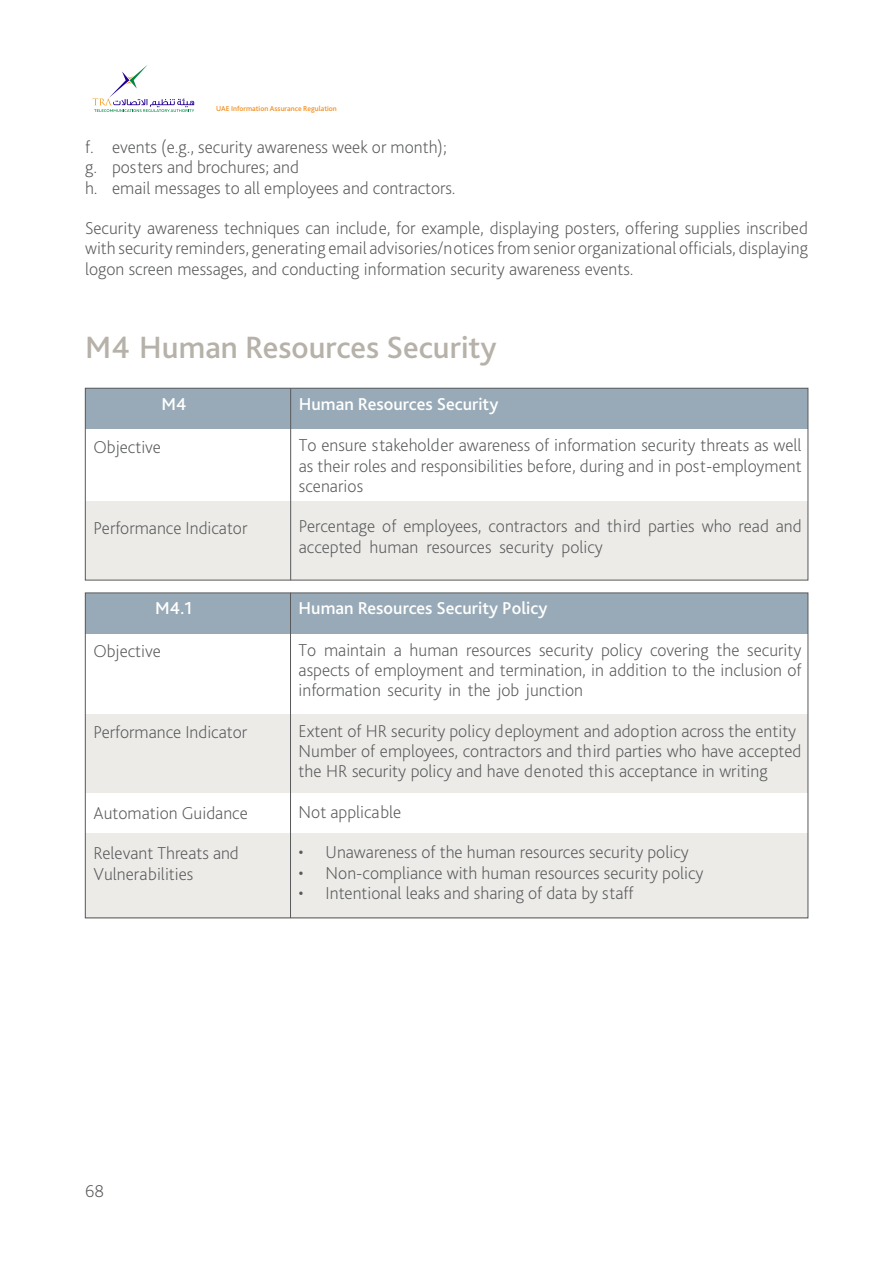
<style>
.page{position:relative;width:893px;height:1263px;background:#fff}
.page>*{position:absolute;margin:0;border:0;box-sizing:border-box;transform-origin:0 0}
.t1{font:500 32.25px "Bliss Pro";color:#b6b2a9}
.t2{font:200 18px/20.2px "Bliss Pro";color:#58595b}
.t3{font:500 18px "Bliss Pro";color:#fff}
.t4{font:500 7.5px "Bliss Pro";color:#f38e1e}
</style>
<div class="page">
<svg style="left:93px;top:65px;width:101px;height:47px"></svg>
<div style="left:85px;top:502px;width:723px;height:78px;background:#ecebe8"></div>
<div style="left:85px;top:388px;width:723px;height:41px;background:#98aab7"></div>
<hr style="left:290px;top:388px;width:1px;height:192px;background:#58595b">
<div style="left:85px;top:714px;width:723px;height:78px;background:#ecebe8"></div>
<div style="left:85px;top:833px;width:723px;height:85px;background:#ecebe8"></div>
<div style="left:85px;top:593px;width:723px;height:40px;background:#98aab7"></div>
<hr style="left:290px;top:593px;width:1px;height:325px;background:#58595b">
<div style="left:85px;top:388px;width:723px;height:192px;border:1px solid #58595b"></div>
<p class="t4" style="left:216px;top:104px;width:122px">UAE Information Assurance Regulation</p>
<p class="t2" style="left:85px;top:137px;width:372px">f. events (e.g., security awareness week or month); g. posters and brochures; and<br>h. email messages to all employees and contractors.</p>
<p class="t2" style="left:85px;top:218px;width:724px;text-align:justify">Security awareness techniques can include, for example, displaying posters, offering supplies inscribed with security reminders, generating email advisories/notices from senior organizational officials, displaying logon screen messages, and conducting information security awareness events.</p>
<h1 class="t1" style="left:85px;top:327px;width:413px">M4 Human Resources Security</h1>
<p class="t3" style="left:161px;top:392px;width:26px">M4</p>
<p class="t3" style="left:299px;top:392px;width:201px">Human Resources Security</p>
<p class="t2" style="left:94px;top:436px;width:69px">Objective</p>
<p class="t2" style="left:94px;top:517px;width:155px">Performance Indicator</p>
<p class="t2" style="left:299px;top:435px;width:504px;text-align:justify">To ensure stakeholder awareness of information security threats as well as their roles and responsibilities before, during and in post-employment scenarios</p>
<p class="t2" style="left:299px;top:516px;width:504px">Percentage of employees, contractors and third parties who read and accepted human resources security policy</p>
<p class="t3" style="left:155px;top:597px;width:39px">M4.1</p>
<p class="t3" style="left:299px;top:597px;width:250px">Human Resources Security Policy</p>
<p class="t2" style="left:93px;top:640px;width:69px">Objective</p>
<p class="t2" style="left:93px;top:721px;width:155px">Performance Indicator</p>
<p class="t2" style="left:93px;top:802px;width:156px">Automation Guidance</p>
<p class="t2" style="left:93px;top:843px;width:147px">Relevant Threats and<br>Vulnerabilities</p>
<p class="t2" style="left:299px;top:639px;width:504px;text-align:justify">To maintain a human resources security policy covering the security aspects of employment and termination, in addition to the inclusion of information security in the job junction</p>
<p class="t2" style="left:299px;top:720px;width:504px">Extent of HR security policy deployment and adoption across the entity<br>Number of employees, contractors and third parties who have accepted the HR security policy and have denoted this acceptance in writing</p>
<p class="t2" style="left:299px;top:801px;width:104px">Not applicable</p>
<p class="t2" style="left:299px;top:842px;width:392px">• Unawareness of the human resources security policy</p>
<p class="t2" style="left:299px;top:862px;width:406px">• Non-compliance with human resources security policy</p>
<p class="t2" style="left:299px;top:882px;width:337px">• Intentional leaks and sharing of data by staff</p>
<p class="t2" style="left:85px;top:1180px;width:21px">68</p>
</div>
